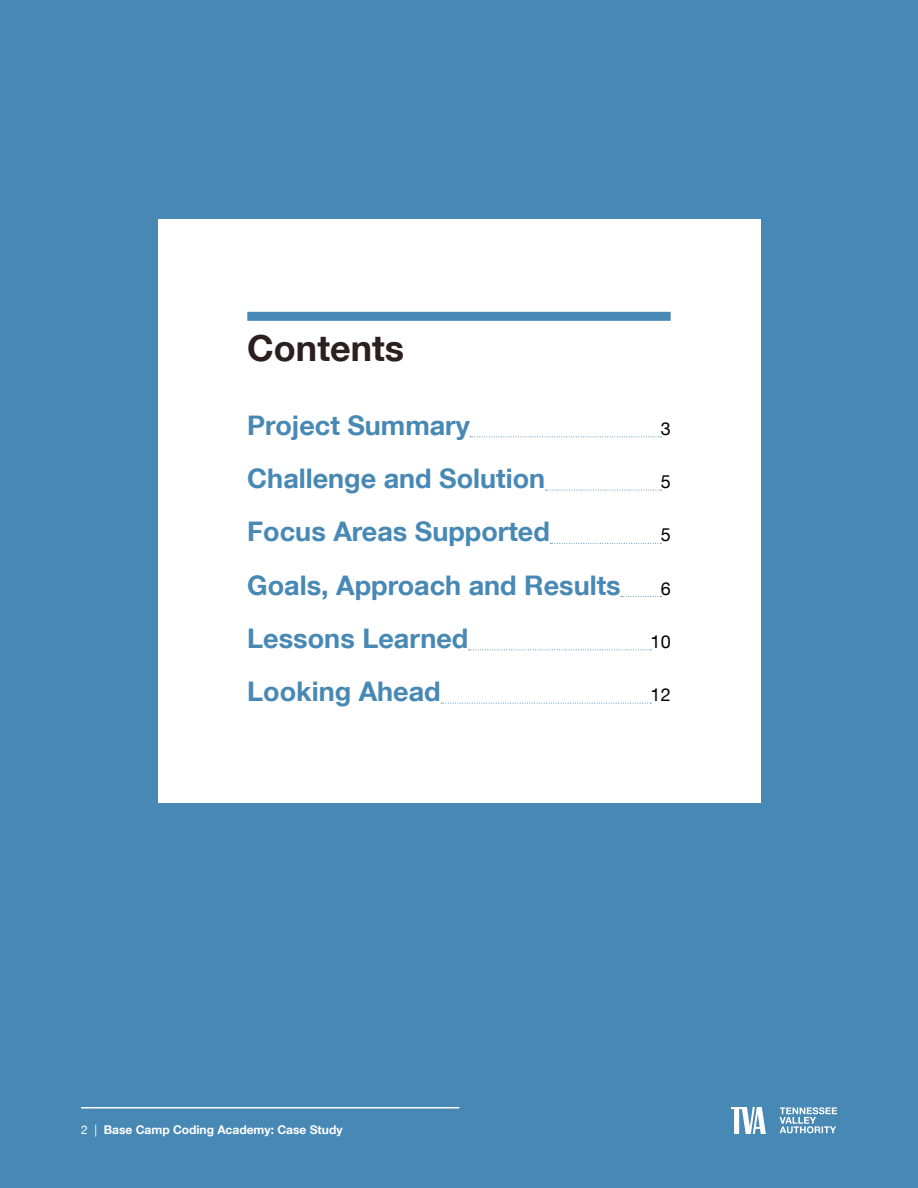
<style>
.page{position:relative;width:918px;height:1188px;background:#4888b5}
.page>*{position:absolute;margin:0;border:0;box-sizing:border-box;transform-origin:0 0}
.t1{font:700 36px "Helvetica Neue LT Com";color:#2c1f1f}
.t2{font:700 27px "Helvetica Neue LT Com";color:#4888b5}
.t3{font:18px "Helvetica Neue LT Com";color:#000}
.t4{font:700 12px "Helvetica Neue LT Com";color:#fff}
.s1{font-weight:400}
</style>
<div class="page">
<div style="left:158px;top:219px;width:602px;height:583px;background:#fff"></div>
<div style="left:247px;top:312px;width:424px;height:9px;background:#4888b5"></div>
<svg style="left:470px;top:436px;width:191px;height:1px"></svg>
<svg style="left:546px;top:490px;width:115px;height:1px"></svg>
<svg style="left:550px;top:543px;width:111px;height:1px"></svg>
<svg style="left:621px;top:596px;width:40px;height:1px"></svg>
<svg style="left:469px;top:649px;width:182px;height:1px"></svg>
<svg style="left:441px;top:703px;width:210px;height:1px"></svg>
<svg style="left:780px;top:1107px;width:57px;height:26px"></svg>
<svg style="left:731px;top:1107px;width:35px;height:27px"></svg>
<hr style="left:81px;top:1107px;width:378px;height:1px;background:#fff">
<h1 class="t1" style="left:247px;top:326px;width:158px">Contents</h1>
<p class="t2" style="left:247px;top:408px;width:224px">Project Summary</p>
<p class="t3" style="left:661px;top:417px;width:12px">3</p>
<p class="t2" style="left:247px;top:461px;width:299px">Challenge and Solution</p>
<p class="t3" style="left:661px;top:471px;width:12px">5</p>
<p class="t2" style="left:247px;top:515px;width:304px">Focus Areas Supported</p>
<p class="t3" style="left:661px;top:524px;width:12px">5</p>
<p class="t2" style="left:247px;top:568px;width:375px">Goals, Approach and Results</p>
<p class="t3" style="left:661px;top:577px;width:12px">6</p>
<p class="t2" style="left:247px;top:621px;width:223px">Lessons Learned</p>
<p class="t3" style="left:651px;top:630px;width:22px">10</p>
<p class="t2" style="left:247px;top:674px;width:195px">Looking Ahead</p>
<p class="t3" style="left:651px;top:684px;width:22px">12</p>
<p class="t4" style="left:81px;top:1122px;width:263px"><span class="s1">2 |</span> Base Camp Coding Academy: Case Study</p>
</div>
